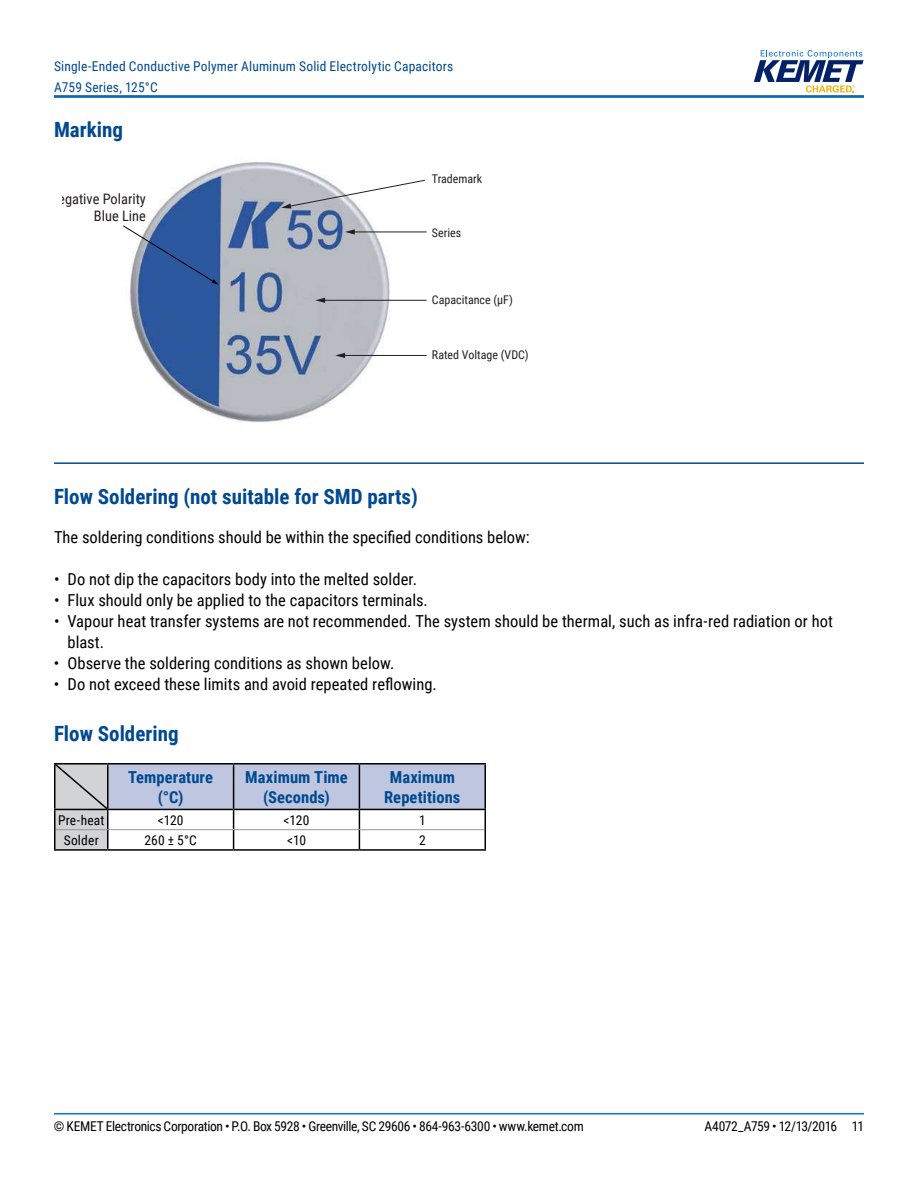
<style>
.page{position:relative;width:918px;height:1188px;background:#fff}
.page>*{position:absolute;margin:0;border:0;box-sizing:border-box;transform-origin:0 0}
.t1{font:700 21px "Roboto Condensed";color:#004990}
.t2{font:16.5px/21px "Roboto Condensed";color:#000}
.t3{font:700 16.5px/19.8px "Roboto Condensed";letter-spacing:.005em;color:#004990;text-align:center}
.t4{font:14.4px/17.2px "Roboto Condensed";color:#231f20;text-align:right}
.t5{font:13.5px "Roboto Condensed";letter-spacing:-.025em;color:#000}
.t6{font:13.5px/21px "Roboto Condensed";letter-spacing:.015em;color:#004990}
.t7{font:12px "Roboto Condensed";color:#231f20}
</style>
<div class="page">
<hr style="left:54px;top:1113px;width:810px;height:2px;background:#007dc3">
<hr style="left:54px;top:96px;width:810px;height:2px;background:#007dc3">
<svg style="left:754px;top:50px;width:110px;height:43px"></svg>
<hr style="left:54px;top:95px;width:810px;height:2px;background:#004990">
<hr style="left:54px;top:462px;width:810px;height:2px;background:#004990">
<img style="left:129px;top:161px;width:298px;height:262px">
<hr style="left:353px;top:231px;width:74px;height:1px;background:#231f20">
<svg style="left:345px;top:229px;width:10px;height:6px"></svg>
<hr style="left:323px;top:300px;width:104px;height:1px;background:#231f20">
<svg style="left:315px;top:298px;width:10px;height:5px"></svg>
<hr style="left:343px;top:355px;width:84px;height:1px;background:#231f20">
<svg style="left:335px;top:353px;width:10px;height:5px"></svg>
<svg style="left:281px;top:179px;width:145px;height:30px"></svg>
<svg style="left:123px;top:225px;width:96px;height:60px;background:#5374aa"></svg>
<hr style="left:54px;top:763px;width:54px;height:2px;background:#000">
<hr style="left:108px;top:763px;width:126px;height:2px;background:#000">
<hr style="left:234px;top:763px;width:125px;height:2px;background:#000">
<hr style="left:359px;top:763px;width:127px;height:2px;background:#000">
<hr style="left:54px;top:849px;width:54px;height:2px;background:#000">
<hr style="left:108px;top:849px;width:126px;height:2px;background:#000">
<hr style="left:234px;top:849px;width:125px;height:2px;background:#000">
<hr style="left:359px;top:849px;width:127px;height:2px;background:#000">
<svg style="left:54px;top:764px;width:432px;height:86px"></svg>
<p class="t6" style="left:54px;top:57px;width:401px">Single-Ended Conductive Polymer Aluminum Solid Electrolytic Capacitors<br>A759 Series, 125°C</p>
<p class="t1" style="left:54px;top:121px;width:71px">Marking</p>
<p class="t4" style="left:49px;top:191px;width:98px">Negative Polarity<br>Blue Line</p>
<p class="t7" style="left:432px;top:174px;width:52px">Trademark</p>
<p class="t7" style="left:432px;top:227px;width:31px">Series</p>
<p class="t7" style="left:432px;top:294px;width:82px">Capacitance (µF)</p>
<p class="t7" style="left:432px;top:349px;width:98px">Rated Voltage (VDC)</p>
<p class="t1" style="left:54px;top:482px;width:365px">Flow Soldering (not suitable for SMD parts)</p>
<p class="t2" style="left:54px;top:526px;width:477px">The soldering conditions should be within the specified conditions below:</p>
<p class="t2" style="left:54px;top:570px;width:365px">• Do not dip the capacitors body into the melted solder.</p>
<p class="t2" style="left:54px;top:591px;width:375px">• Flux should only be applied to the capacitors terminals.</p>
<p class="t2" style="left:67px;top:612px;width:767px;text-indent:-13px">• Vapour heat transfer systems are not recommended. The system should be thermal, such as infra-red radiation or hot blast.</p>
<p class="t2" style="left:54px;top:654px;width:342px">• Observe the soldering conditions as shown below.</p>
<p class="t2" style="left:54px;top:673px;width:384px">• Do not exceed these limits and avoid repeated reflowing.</p>
<p class="t1" style="left:54px;top:719px;width:126px">Flow Soldering</p>
<p class="t3" style="left:128px;top:767px;width:86px">Temperature (°C)</p>
<p class="t3" style="left:245px;top:767px;width:104px">Maximum Time (Seconds)</p>
<p class="t3" style="left:384px;top:767px;width:78px">Maximum<br>Repetitions</p>
<p class="t5" style="left:58px;top:814px;width:48px">Pre-heat</p>
<p class="t5" style="left:158px;top:814px;width:27px">&lt;120</p>
<p class="t5" style="left:284px;top:814px;width:27px">&lt;120</p>
<p class="t5" style="left:419px;top:814px;width:8px">1</p>
<p class="t5" style="left:64px;top:834px;width:37px">Solder</p>
<p class="t5" style="left:144px;top:834px;width:54px">260 ± 5°C</p>
<p class="t5" style="left:287px;top:834px;width:20px">&lt;10</p>
<p class="t5" style="left:419px;top:834px;width:8px">2</p>
<p class="t5" style="left:54px;top:1120px;width:531px">© KEMET Electronics Corporation • P.O. Box 5928 • Greenville, SC 29606 • 864-963-6300 • www.kemet.com</p>
<p class="t5" style="left:705px;top:1120px;width:161px">A4072_A759 • 12/13/2016 11</p>
</div>
